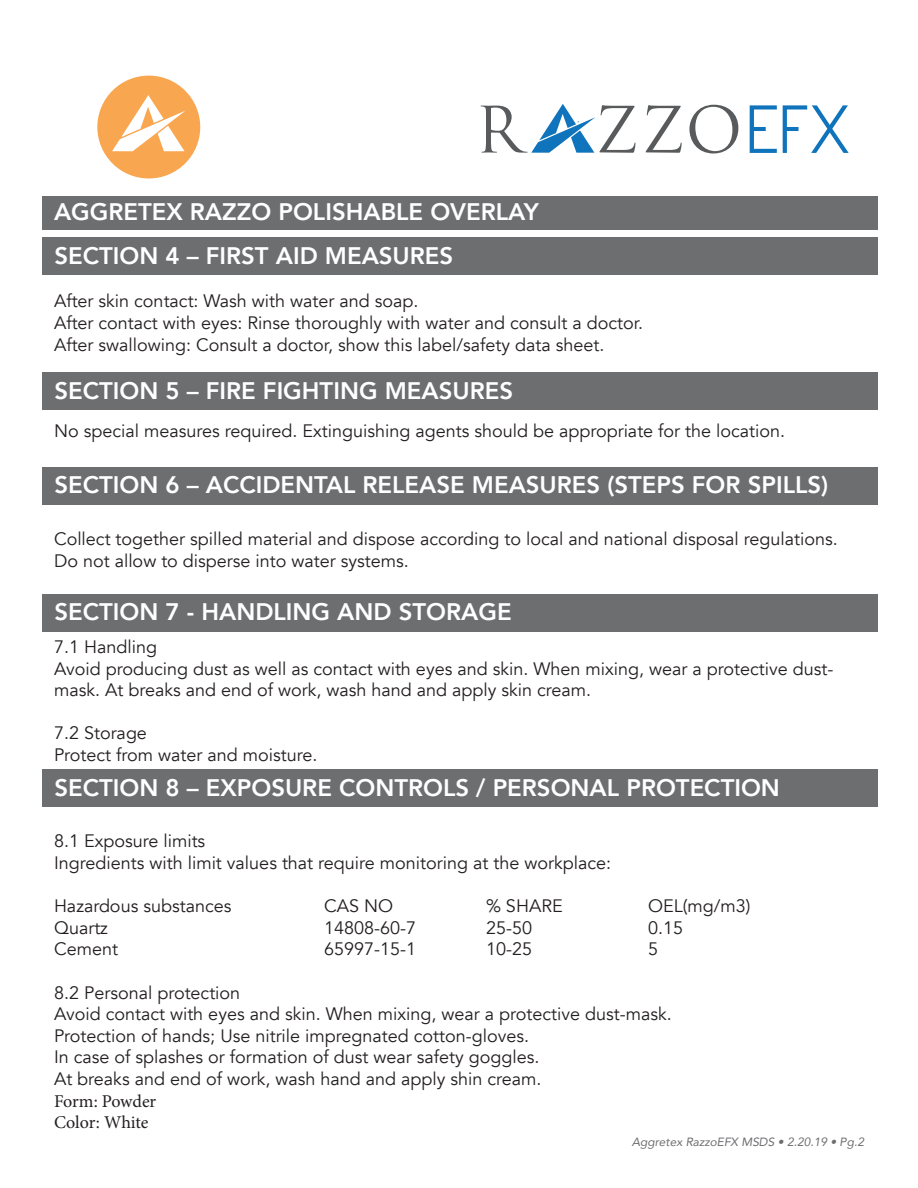
<style>
.page{position:relative;width:918px;height:1188px;background:#fff}
.page>*{position:absolute;margin:0;border:0;box-sizing:border-box;transform-origin:0 0}
.t1{font:800 23.85px "Avenir";color:#fff}
.t2{font:18px/21.6px "Avenir";color:#231f20}
.t3{font:18px/21.6px "Minion Pro";letter-spacing:-.01em;color:#231f20}
.t4{font:italic 12px "Avenir";color:#6d6e70}
</style>
<div class="page">
<div style="left:42px;top:197px;width:836px;height:33px;background:#6d6e70"></div>
<div style="left:42px;top:373px;width:836px;height:37px;background:#6d6e70"></div>
<div style="left:42px;top:467px;width:836px;height:38px;background:#6d6e70"></div>
<div style="left:42px;top:594px;width:836px;height:38px;background:#6d6e70"></div>
<div style="left:97px;top:76px;width:103px;height:102px;background:#f9a651;border-radius:50%"></div>
<svg style="left:112px;top:95px;width:73px;height:56px"></svg>
<div style="left:42px;top:238px;width:836px;height:37px;background:#6d6e70"></div>
<div style="left:42px;top:769px;width:836px;height:37px;background:#6d6e70"></div>
<svg style="left:481px;top:104px;width:154px;height:49px"></svg>
<svg style="left:646px;top:105px;width:36px;height:48px"></svg>
<svg style="left:689px;top:105px;width:49px;height:48px"></svg>
<svg style="left:750px;top:105px;width:27px;height:48px"></svg>
<svg style="left:783px;top:105px;width:66px;height:48px"></svg>
<h1 class="t1" style="left:54px;top:194px;width:486px">AGGRETEX RAZZO POLISHABLE OVERLAY</h1>
<h1 class="t1" style="left:54px;top:237px;width:400px">SECTION 4 – FIRST AID MEASURES</h1>
<p class="t2" style="left:54px;top:291px;width:591px">After skin contact: Wash with water and soap.<br>After contact with eyes: Rinse thoroughly with water and consult a doctor.<br>After swallowing: Consult a doctor, show this label/safety data sheet.</p>
<h1 class="t1" style="left:54px;top:372px;width:460px">SECTION 5 – FIRE FIGHTING MEASURES</h1>
<p class="t2" style="left:54px;top:420px;width:733px">No special measures required. Extinguishing agents should be appropriate for the location.</p>
<h1 class="t1" style="left:54px;top:466px;width:775px">SECTION 6 – ACCIDENTAL RELEASE MEASURES (STEPS FOR SPILLS)</h1>
<p class="t2" style="left:54px;top:528px;width:785px">Collect together spilled material and dispose according to local and national disposal regulations.<br>Do not allow to disperse into water systems.</p>
<h1 class="t1" style="left:54px;top:593px;width:459px">SECTION 7 - HANDLING AND STORAGE</h1>
<p class="t2" style="left:54px;top:636px;width:781px">7.1 Handling<br>Avoid producing dust as well as contact with eyes and skin. When mixing, wear a protective dust&shy;mask. At breaks and end of work, wash hand and apply skin cream.</p>
<p class="t2" style="left:54px;top:723px;width:265px">7.2 Storage<br>Protect from water and moisture.</p>
<h1 class="t1" style="left:54px;top:769px;width:727px">SECTION 8 – EXPOSURE CONTROLS / PERSONAL PROTECTION</h1>
<p class="t2" style="left:54px;top:831px;width:559px">8.1 Exposure limits<br>Ingredients with limit values that require monitoring at the workplace:</p>
<p class="t2" style="left:54px;top:896px;width:179px">Hazardous substances</p>
<p class="t2" style="left:324px;top:896px;width:71px">CAS NO</p>
<p class="t2" style="left:486px;top:896px;width:78px">% SHARE</p>
<p class="t2" style="left:648px;top:896px;width:104px">OEL(mg/m3)</p>
<p class="t2" style="left:54px;top:917px;width:55px">Quartz</p>
<p class="t2" style="left:324px;top:917px;width:94px">14808-60-7</p>
<p class="t2" style="left:486px;top:917px;width:48px">25-50</p>
<p class="t2" style="left:648px;top:917px;width:37px">0.15</p>
<p class="t2" style="left:54px;top:939px;width:66px">Cement</p>
<p class="t2" style="left:324px;top:939px;width:94px">65997-15-1</p>
<p class="t2" style="left:486px;top:939px;width:48px">10-25</p>
<p class="t2" style="left:648px;top:939px;width:12px">5</p>
<p class="t2" style="left:54px;top:982px;width:619px">8.2 Personal protection<br>Avoid contact with eyes and skin. When mixing, wear a protective dust-mask.<br>Protection of hands; Use nitrile impregnated cotton-gloves.<br>In case of splashes or formation of dust wear safety goggles.<br>At breaks and end of work, wash hand and apply shin cream.</p>
<p class="t3" style="left:54px;top:1090px;width:104px">Form: Powder<br>Color: White</p>
<p class="t4" style="left:632px;top:1134px;width:234px">Aggretex RazzoEFX MSDS • 2.20.19 • Pg.2</p>
</div>
